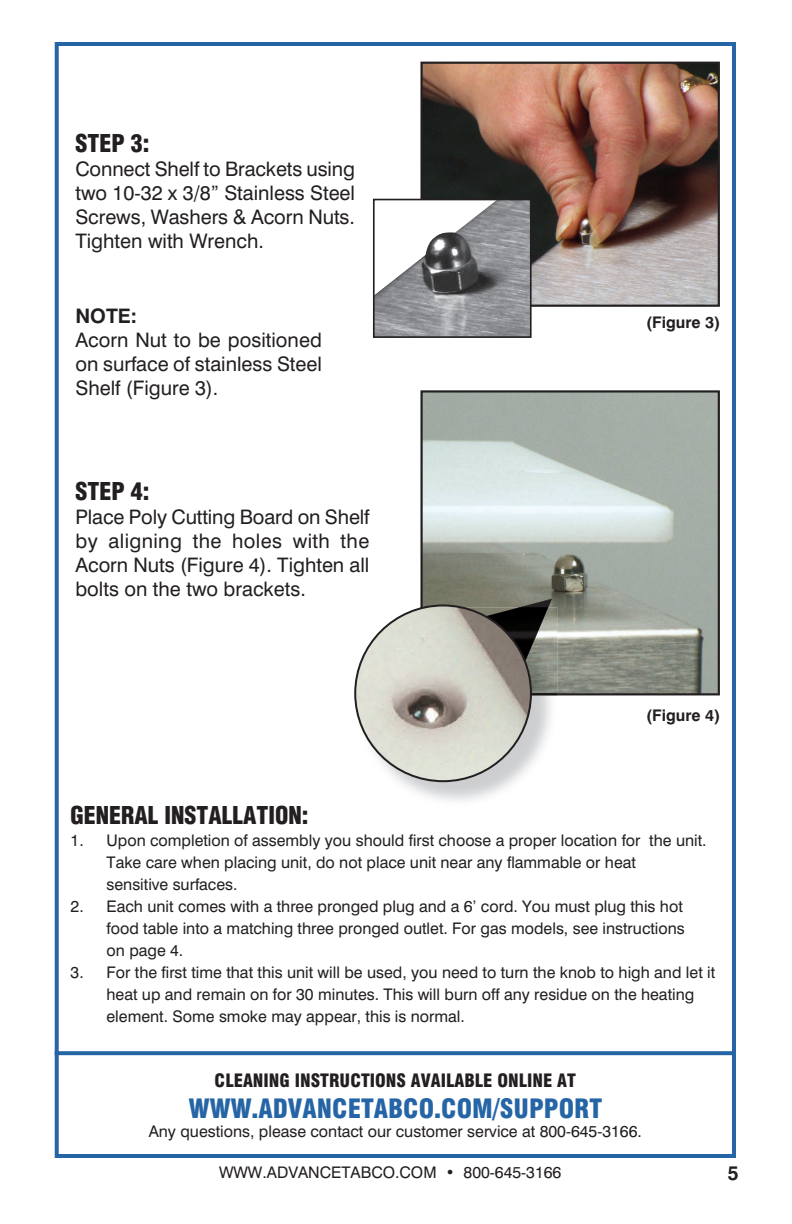
<style>
.page{position:relative;width:792px;height:1224px;background:#fff}
.page>*{position:absolute;margin:0;border:0;box-sizing:border-box;transform-origin:0 0}
.t1{font:900 condensed 26px "Swiss 721 BT";color:#2565a6}
.t2{font:900 condensed 24px "Helvetica";color:#231f20}
.t3{font:20px/24px "Swiss 721 BT";color:#231f20;text-align:justify}
.t4{font:700 20px "Swiss 721 BT";color:#231f20}
.t5{font:700 20px "Swiss 721 BT";color:#231f20;scale:.95 1}
.t6{font:900 condensed 18px "Swiss 721 BT";color:#231f20}
.t7{font:16px/22px "Swiss 721 BT";color:#231f20}
.t8{font:700 16px "Swiss 721 BT";color:#231f20}
</style>
<div class="page">
<div style="left:55px;top:42px;width:681px;height:1116px;border:4px solid #2565a6"></div>
<svg style="left:55px;top:1051px;width:680px;height:4px;background:#2f6caa"></svg>
<img style="left:423px;top:65px;width:294px;height:239px">
<div style="left:420px;top:62px;width:300px;height:245px;border:2px solid #231f20"></div>
<svg style="left:420px;top:390px;width:300px;height:305px;background:#a8afa8"></svg>
<img style="left:376px;top:202px;width:153px;height:133px">
<div style="left:373px;top:199px;width:159px;height:139px;border:2px solid #231f20"></div>
<svg style="left:451px;top:599px;width:101px;height:8px"></svg>
<img style="left:357px;top:607px;width:200px;height:194px">
<img style="left:532px;top:607px;width:25px;height:87px">
<img style="left:464px;top:607px;width:84px;height:85px">
<img style="left:355px;top:605px;width:176px;height:176px;border-radius:88px">
<h2 class="t2" style="left:75px;top:128px;width:76px">STEP 3:</h2>
<p class="t3" style="left:75px;top:157px;width:281px">Connect Shelf to Brackets using two 10-32 x 3/8” Stainless Steel Screws, Washers &amp; Acorn Nuts.<br>Tighten with Wrench.</p>
<p class="t4" style="left:75px;top:303px;width:63px">NOTE:</p>
<p class="t3" style="left:75px;top:327px;width:248px">Acorn Nut to be positioned on surface of stainless Steel Shelf (Figure 3).</p>
<h2 class="t2" style="left:75px;top:476px;width:76px">STEP 4:</h2>
<p class="t3" style="left:75px;top:505px;width:296px">Place Poly Cutting Board on Shelf by aligning the holes with the Acorn Nuts (Figure 4). Tighten all bolts on the two brackets.</p>
<p class="t8" style="left:646px;top:313px;width:75px">(Figure 3)</p>
<p class="t8" style="left:646px;top:706px;width:75px">(Figure 4)</p>
<h2 class="t2" style="left:71px;top:800px;width:240px">GENERAL INSTALLATION:</h2>
<p class="t7" style="left:107px;top:829px;width:602px;text-indent:-36px">1. Upon completion of assembly you should first choose a proper location for the unit.<br>Take care when placing unit, do not place unit near any flammable or heat<br>sensitive surfaces.</p>
<p class="t7" style="left:107px;top:895px;width:580px;text-indent:-36px">2. Each unit comes with a three pronged plug and a 6’ cord. You must plug this hot food table into a matching three pronged outlet. For gas models, see instructions on page 4.</p>
<p class="t7" style="left:107px;top:961px;width:610px;text-indent:-36px">3. For the first time that this unit will be used, you need to turn the knob to high and let it heat up and remain on for 30 minutes. This will burn off any residue on the heating element. Some smoke may appear, this is normal.</p>
<p class="t6" style="left:215px;top:1069px;width:363px">CLEANING INSTRUCTIONS AVAILABLE ONLINE AT</p>
<h1 class="t1" style="left:188px;top:1093px;width:415px">WWW.ADVANCETABCO.COM/SUPPORT</h1>
<p class="t7" style="left:149px;top:1120px;width:495px">Any questions, please contact our customer service at 800-645-3166.</p>
<p class="t7" style="left:219px;top:1161px;width:344px">WWW.ADVANCETABCO.COM • 800-645-3166</p>
<p class="t5" style="left:728px;top:1160px;width:13px">5</p>
</div>
